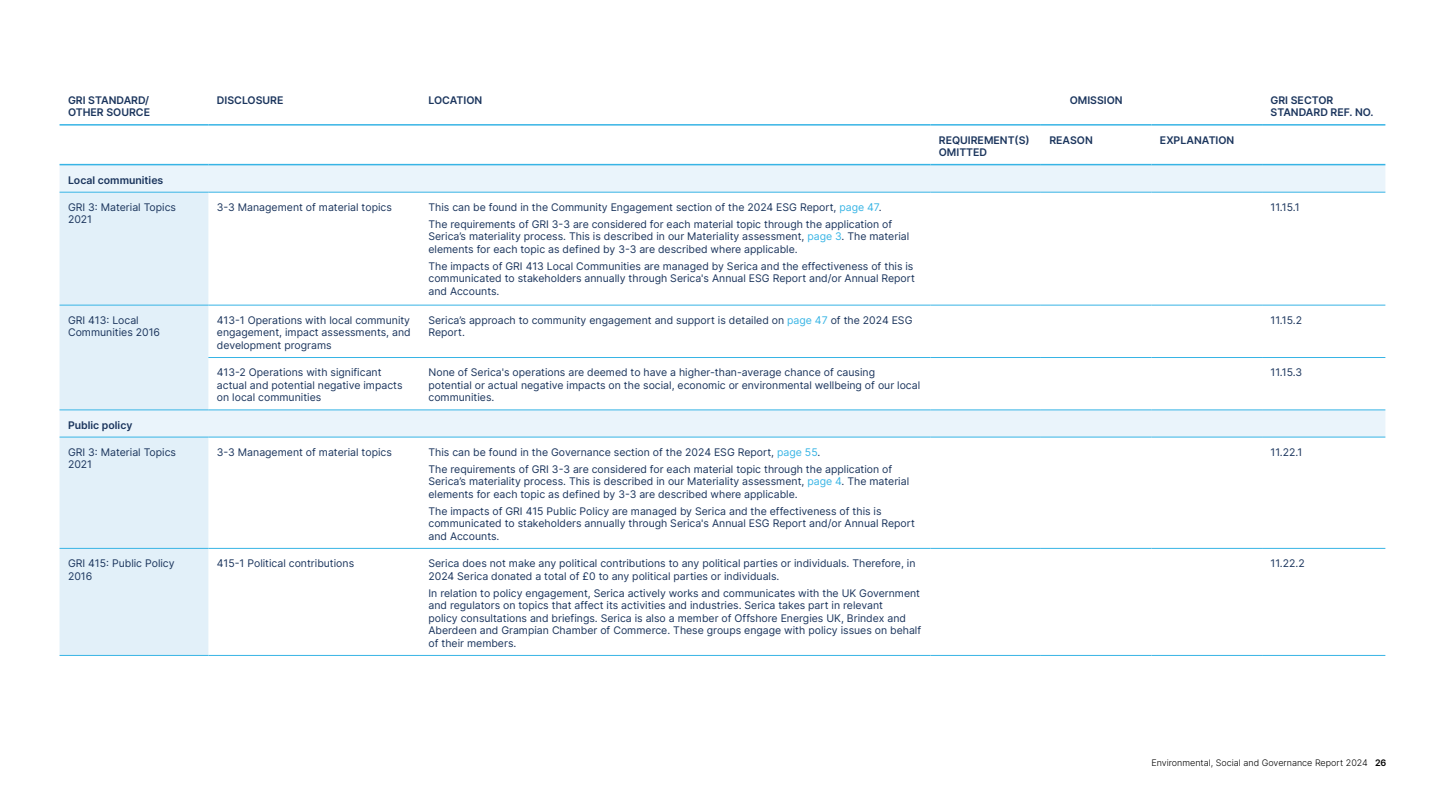
<style>
.page{position:relative;width:1446px;height:808px;background:#fff}
.page>*{position:absolute;margin:0;border:0;box-sizing:border-box;transform-origin:0 0}
.t1{font:10.5px/12.6px "Inter";color:#1b355d}
.t2{font:600 10.5px/12.6px "Inter";color:#1b355d}
.t3{font:300 9px "Inter";color:#000}
.s1{color:#37b4e5}
.s2{font-weight:600}
</style>
<div class="page">
<svg style="left:60px;top:165px;width:1325px;height:272px"></svg>
<div style="left:60px;top:193px;width:148px;height:462px;background:#e2f0f9"></div>
<hr style="left:60px;top:124px;width:148px;height:2px;background:#37b4e5">
<hr style="left:60px;top:164px;width:148px;height:1px;background:#37b4e5">
<hr style="left:208px;top:124px;width:212px;height:2px;background:#37b4e5">
<hr style="left:208px;top:164px;width:212px;height:1px;background:#37b4e5">
<hr style="left:420px;top:124px;width:510px;height:2px;background:#37b4e5">
<hr style="left:420px;top:164px;width:510px;height:1px;background:#37b4e5">
<hr style="left:930px;top:164px;width:111px;height:1px;background:#37b4e5">
<hr style="left:1041px;top:164px;width:110px;height:1px;background:#37b4e5">
<hr style="left:1151px;top:164px;width:111px;height:1px;background:#37b4e5">
<hr style="left:1262px;top:124px;width:123px;height:2px;background:#37b4e5">
<hr style="left:1262px;top:164px;width:123px;height:1px;background:#37b4e5">
<hr style="left:930px;top:124px;width:111px;height:2px;background:#37b4e5">
<hr style="left:1041px;top:124px;width:110px;height:2px;background:#37b4e5">
<hr style="left:1151px;top:124px;width:111px;height:2px;background:#37b4e5">
<hr style="left:208px;top:305px;width:212px;height:1px;background:#37b4e5">
<hr style="left:420px;top:305px;width:510px;height:1px;background:#37b4e5">
<hr style="left:930px;top:305px;width:111px;height:1px;background:#37b4e5">
<hr style="left:1041px;top:305px;width:110px;height:1px;background:#37b4e5">
<hr style="left:1151px;top:305px;width:111px;height:1px;background:#37b4e5">
<hr style="left:1262px;top:305px;width:123px;height:1px;background:#37b4e5">
<hr style="left:208px;top:357px;width:212px;height:1px;background:#37b4e5">
<hr style="left:420px;top:357px;width:510px;height:1px;background:#37b4e5">
<hr style="left:930px;top:357px;width:111px;height:1px;background:#37b4e5">
<hr style="left:1041px;top:357px;width:110px;height:1px;background:#37b4e5">
<hr style="left:1151px;top:357px;width:111px;height:1px;background:#37b4e5">
<hr style="left:1262px;top:357px;width:123px;height:1px;background:#37b4e5">
<hr style="left:60px;top:548px;width:148px;height:1px;background:#37b4e5">
<hr style="left:208px;top:548px;width:212px;height:1px;background:#37b4e5">
<hr style="left:420px;top:548px;width:510px;height:1px;background:#37b4e5">
<hr style="left:930px;top:548px;width:111px;height:1px;background:#37b4e5">
<hr style="left:1041px;top:548px;width:110px;height:1px;background:#37b4e5">
<hr style="left:1151px;top:548px;width:111px;height:1px;background:#37b4e5">
<hr style="left:1262px;top:548px;width:123px;height:1px;background:#37b4e5">
<hr style="left:60px;top:192px;width:148px;height:1px;background:#37b4e5">
<hr style="left:208px;top:192px;width:212px;height:1px;background:#37b4e5">
<hr style="left:420px;top:192px;width:510px;height:1px;background:#37b4e5">
<hr style="left:930px;top:192px;width:111px;height:1px;background:#37b4e5">
<hr style="left:1041px;top:192px;width:110px;height:1px;background:#37b4e5">
<hr style="left:1151px;top:192px;width:111px;height:1px;background:#37b4e5">
<hr style="left:1262px;top:192px;width:123px;height:1px;background:#37b4e5">
<hr style="left:60px;top:305px;width:148px;height:1px;background:#37b4e5">
<hr style="left:60px;top:409px;width:148px;height:1px;background:#37b4e5">
<hr style="left:208px;top:409px;width:212px;height:1px;background:#37b4e5">
<hr style="left:420px;top:409px;width:510px;height:1px;background:#37b4e5">
<hr style="left:930px;top:409px;width:111px;height:1px;background:#37b4e5">
<hr style="left:1041px;top:409px;width:110px;height:1px;background:#37b4e5">
<hr style="left:1151px;top:409px;width:111px;height:1px;background:#37b4e5">
<hr style="left:1262px;top:409px;width:123px;height:1px;background:#37b4e5">
<hr style="left:60px;top:437px;width:148px;height:1px;background:#37b4e5">
<hr style="left:208px;top:437px;width:212px;height:1px;background:#37b4e5">
<hr style="left:420px;top:437px;width:510px;height:1px;background:#37b4e5">
<hr style="left:930px;top:437px;width:111px;height:1px;background:#37b4e5">
<hr style="left:1041px;top:437px;width:110px;height:1px;background:#37b4e5">
<hr style="left:1151px;top:437px;width:111px;height:1px;background:#37b4e5">
<hr style="left:1262px;top:437px;width:123px;height:1px;background:#37b4e5">
<hr style="left:60px;top:655px;width:148px;height:1px;background:#37b4e5">
<hr style="left:208px;top:655px;width:212px;height:1px;background:#37b4e5">
<hr style="left:420px;top:655px;width:510px;height:1px;background:#37b4e5">
<hr style="left:930px;top:655px;width:111px;height:1px;background:#37b4e5">
<hr style="left:1041px;top:655px;width:110px;height:1px;background:#37b4e5">
<hr style="left:1151px;top:655px;width:111px;height:1px;background:#37b4e5">
<hr style="left:1262px;top:655px;width:123px;height:1px;background:#37b4e5">
<p class="t2" style="left:68px;top:93px;width:84px">GRI STANDARD/<br>OTHER SOURCE</p>
<p class="t2" style="left:217px;top:93px;width:68px">DISCLOSURE</p>
<p class="t2" style="left:428px;top:93px;width:55px">LOCATION</p>
<p class="t2" style="left:1069px;top:93px;width:54px">OMISSION</p>
<p class="t2" style="left:1270px;top:93px;width:104px">GRI SECTOR<br>STANDARD REF. NO.</p>
<p class="t2" style="left:939px;top:133px;width:92px">REQUIREMENT(S)<br>OMITTED</p>
<p class="t2" style="left:1049px;top:133px;width:45px">REASON</p>
<p class="t2" style="left:1160px;top:133px;width:76px">EXPLANATION</p>
<p class="t2" style="left:68px;top:173px;width:97px">Local communities</p>
<p class="t1" style="left:68px;top:200px;width:110px">GRI 3: Material Topics<br>2021</p>
<p class="t1" style="left:217px;top:200px;width:176px">3-3 Management of material topics</p>
<p class="t1" style="left:428px;top:198px;width:465px;line-height:16.8px">This can be found in the Community Engagement section of the 2024 ESG Report, <span class="s1">page 47</span>.<br>The requirements of GRI 3-3 are considered for each material topic through the application of</p>
<p class="t1" style="left:428px;top:230px;width:482px">Serica’s materiality process. This is described in our Materiality assessment, <span class="s1">page 3</span>. The material elements for each topic as defined by 3-3 are described where applicable.</p>
<p class="t1" style="left:428px;top:259px;width:488px">The impacts of GRI 413 Local Communities are managed by Serica and the effectiveness of this is communicated to stakeholders annually through Serica's Annual ESG Report and/or Annual Report and Accounts.</p>
<p class="t1" style="left:1270px;top:200px;width:31px">11.15.1</p>
<p class="t1" style="left:68px;top:313px;width:94px">GRI 413: Local<br>Communities 2016</p>
<p class="t1" style="left:217px;top:313px;width:195px;text-align:justify">413-1 Operations with local community engagement, impact assessments, and development programs</p>
<p class="t1" style="left:428px;top:313px;width:485px">Serica’s approach to community engagement and support is detailed on <span class="s1">page 47</span> of the 2024 ESG<br>Report.</p>
<p class="t1" style="left:1270px;top:313px;width:33px">11.15.2</p>
<p class="t1" style="left:217px;top:366px;width:187px">413-2 Operations with significant actual and potential negative impacts on local communities</p>
<p class="t1" style="left:428px;top:366px;width:493px">None of Serica's operations are deemed to have a higher-than-average chance of causing potential or actual negative impacts on the social, economic or environmental wellbeing of our local communities.</p>
<p class="t1" style="left:1270px;top:366px;width:33px">11.15.3</p>
<p class="t2" style="left:68px;top:418px;width:66px">Public policy</p>
<p class="t1" style="left:68px;top:445px;width:110px">GRI 3: Material Topics<br>2021</p>
<p class="t1" style="left:217px;top:445px;width:176px">3-3 Management of material topics</p>
<p class="t1" style="left:428px;top:443px;width:465px;line-height:16.8px">This can be found in the Governance section of the 2024 ESG Report, <span class="s1">page 55</span>.<br>The requirements of GRI 3-3 are considered for each material topic through the application of</p>
<p class="t1" style="left:428px;top:475px;width:482px">Serica’s materiality process. This is described in our Materiality assessment, <span class="s1">page 4</span>. The material elements for each topic as defined by 3-3 are described where applicable.</p>
<p class="t1" style="left:428px;top:504px;width:488px">The impacts of GRI 415 Public Policy are managed by Serica and the effectiveness of this is communicated to stakeholders annually through Serica's Annual ESG Report and/or Annual Report and Accounts.</p>
<p class="t1" style="left:1270px;top:445px;width:33px">11.22.1</p>
<p class="t1" style="left:68px;top:557px;width:108px">GRI 415: Public Policy<br>2016</p>
<p class="t1" style="left:217px;top:557px;width:139px">415-1 Political contributions</p>
<p class="t1" style="left:428px;top:557px;width:488px">Serica does not make any political contributions to any political parties or individuals. Therefore, in<br>2024 Serica donated a total of £0 to any political parties or individuals.</p>
<p class="t1" style="left:428px;top:586px;width:494px">In relation to policy engagement, Serica actively works and communicates with the UK Government and regulators on topics that affect its activities and industries. Serica takes part in relevant<br>policy consultations and briefings. Serica is also a member of Offshore Energies UK, Brindex and Aberdeen and Grampian Chamber of Commerce. These groups engage with policy issues on behalf of their members.</p>
<p class="t1" style="left:1270px;top:557px;width:36px">11.22.2</p>
<p class="t3" style="left:1151px;top:756px;width:236px">Environmental, Social and Governance Report 2024 <span class="s2">26</span></p>
</div>
